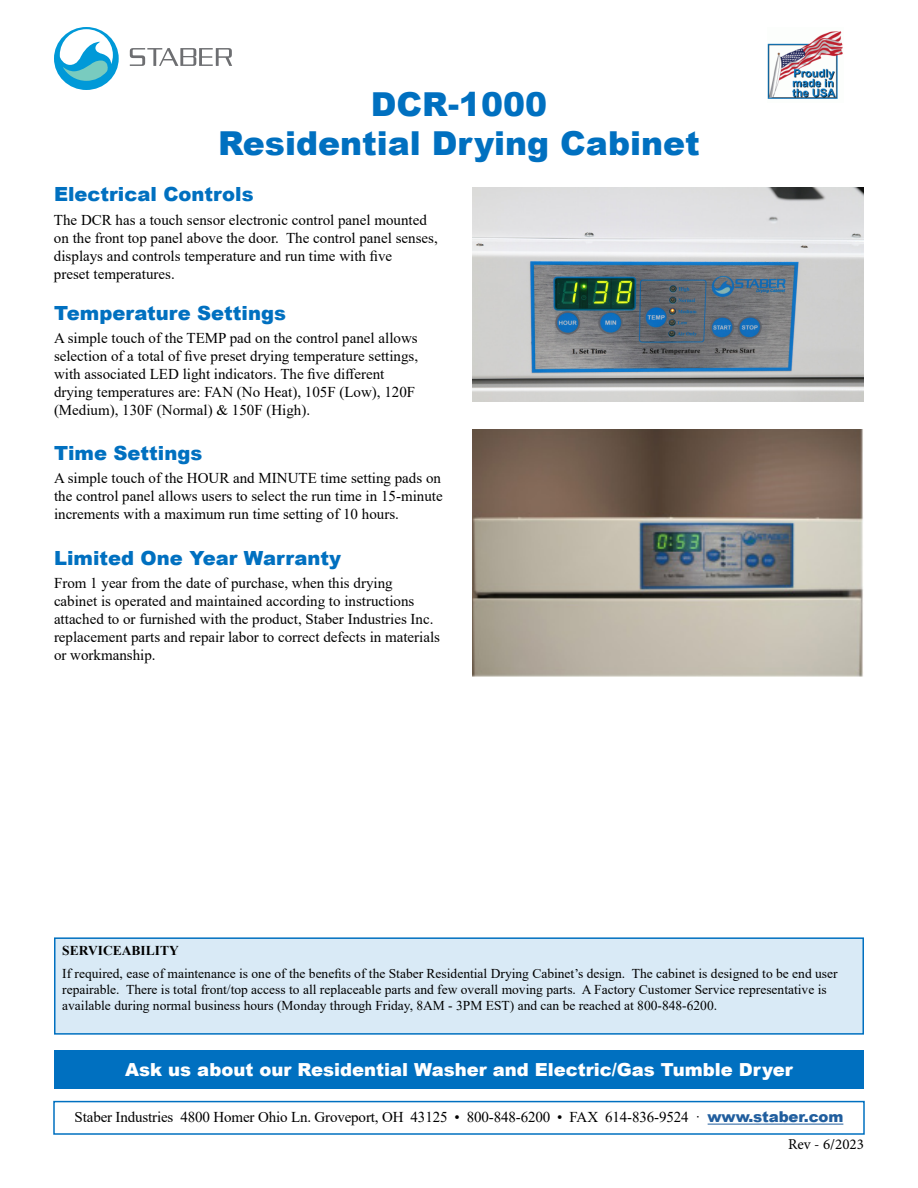
<style>
.page{position:relative;width:918px;height:1188px;background:#fff}
.page>*{position:absolute;margin:0;border:0;box-sizing:border-box;transform-origin:0 0}
.t1{font:900 33px/39.6px "Arial";color:#0070c0;text-align:center}
.t2{font:900 19.5px "Arial";color:#0070c0}
.t3{font:900 18px "Arial";color:#fff}
.t4{font:15px/18px "Times New Roman";color:#000}
.t5{font:15px "Minion Pro";color:#000}
.t6{font:13.5px/16.2px "Times New Roman";color:#000}
.t7{font:700 13.5px "Times New Roman";color:#000}
.s1{font-family:"Arial";font-weight:900;color:#215e9e}
</style>
<div class="page">
<svg style="left:130px;top:48px;width:102px;height:18px"></svg>
<svg style="left:54px;top:27px;width:65px;height:63px"></svg>
<div style="left:53px;top:1101px;width:812px;height:34px;border:2px solid #0070c0"></div>
<hr style="left:708px;top:1124px;width:135px;height:1px;background:#215e9e">
<div style="left:55px;top:938px;width:808px;height:96px;background:#d9eaf6"></div>
<div style="left:54px;top:937px;width:810px;height:98px;border:2px solid #0070c0"></div>
<img style="left:472px;top:187px;width:392px;height:214px">
<img style="left:472px;top:429px;width:391px;height:247px">
<div style="left:54px;top:1050px;width:810px;height:39px;background:#0070c0"></div>
<img style="left:767px;top:31px;width:76px;height:68px">
<h1 class="t1" style="left:218px;top:83px;width:483px">DCR-1000<br>Residential Drying Cabinet</h1>
<h2 class="t2" style="left:54px;top:180px;width:201px">Electrical Controls</h2>
<p class="t4" style="left:54px;top:210px;width:385px">The DCR has a touch sensor electronic control panel mounted on the front top panel above the door. The control panel senses, displays and controls temperature and run time with five<br>preset temperatures.</p>
<h2 class="t2" style="left:54px;top:298px;width:234px">Temperature Settings</h2>
<p class="t4" style="left:54px;top:328px;width:366px">A simple touch of the TEMP pad on the control panel allows selection of a total of five preset drying temperature settings, with associated LED light indicators. The five different drying temperatures are: FAN (No Heat), 105F (Low), 120F (Medium), 130F (Normal) &amp; 150F (High).</p>
<h2 class="t2" style="left:54px;top:439px;width:150px">Time Settings</h2>
<p class="t4" style="left:54px;top:469px;width:390px;text-align:justify">A simple touch of the HOUR and MINUTE time setting pads on the control panel allows users to select the run time in 15-minute increments with a maximum run time setting of 10 hours.</p>
<h2 class="t2" style="left:54px;top:544px;width:289px">Limited One Year Warranty</h2>
<p class="t4" style="left:54px;top:574px;width:388px">From 1 year from the date of purchase, when this drying<br>cabinet is operated and maintained according to instructions attached to or furnished with the product, Staber Industries Inc. replacement parts and repair labor to correct defects in materials or workmanship.</p>
<p class="t7" style="left:62px;top:941px;width:118px">SERVICEABILITY</p>
<p class="t6" style="left:62px;top:965px;width:777px">If required, ease of maintenance is one of the benefits of the Staber Residential Drying Cabinet’s design. The cabinet is designed to be end user repairable. There is total front/top access to all replaceable parts and few overall moving parts. A Factory Customer Service representative is available during normal business hours (Monday through Friday, 8AM - 3PM EST) and can be reached at 800-848-6200.</p>
<p class="t3" style="left:125px;top:1057px;width:669px">Ask us about our Residential Washer and Electric/Gas Tumble Dryer</p>
<p class="t4" style="left:75px;top:1108px;width:770px">Staber Industries 4800 Homer Ohio Ln. Groveport, OH 43125 • 800-848-6200 • FAX 614-836-9524 · <span class="s1">www.staber.com</span></p>
<p class="t5" style="left:788px;top:1135px;width:77px">Rev - 6/2023</p>
</div>
